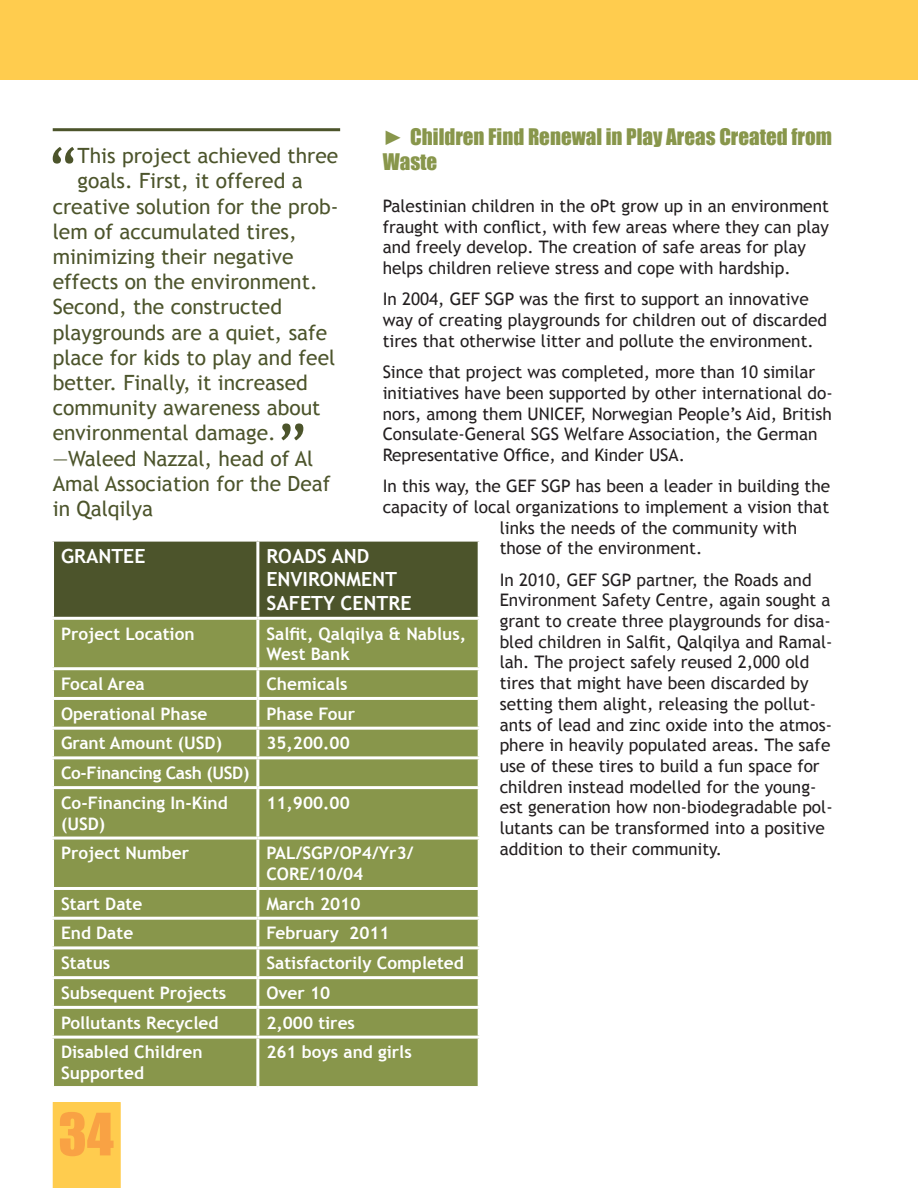
<style>
.page{position:relative;width:918px;height:1188px;background:#fff}
.page>*{position:absolute;margin:0;border:0;box-sizing:border-box;transform-origin:0 0}
.t1{font:57px "Trebuchet MS";color:#4c542b}
.t2{font:56.25px "Trebuchet MS";color:#4c542b}
.t3{font:54px "Impact";color:#f9a244}
.t4{font:21px "Trebuchet MS";color:#4c542b}
.t5{font:21px/25.2px "Impact";color:#88964b}
.t6{font:700 19.5px/23.4px "Trebuchet MS";color:#fff}
.t7{font:17.25px/20.7px "Trebuchet MS";color:#231f20}
.t8{font:700 17.25px/20.7px "Trebuchet MS";color:#fff}
.t9{font:700 17.25px/29.7px "Trebuchet MS";letter-spacing:-.02em;color:#fff}
</style>
<div class="page">
<div style="left:0;top:0;width:918px;height:79px;background:#ffcc4e"></div>
<div style="left:53px;top:1102px;width:68px;height:86px;background:#ffcc4e"></div>
<div style="left:54px;top:542px;width:424px;height:75px;background:#4c542b"></div>
<div style="left:54px;top:620px;width:424px;height:466px;background:#88964b"></div>
<hr style="left:256px;top:542px;width:3px;height:75px;background:#fff">
<hr style="left:256px;top:620px;width:3px;height:47px;background:#fff">
<hr style="left:51px;top:667px;width:207px;height:3px;background:#fff">
<hr style="left:258px;top:667px;width:223px;height:3px;background:#fff">
<hr style="left:256px;top:670px;width:3px;height:27px;background:#fff">
<hr style="left:51px;top:697px;width:207px;height:3px;background:#fff">
<hr style="left:258px;top:697px;width:223px;height:3px;background:#fff">
<hr style="left:256px;top:700px;width:3px;height:27px;background:#fff">
<hr style="left:51px;top:727px;width:207px;height:3px;background:#fff">
<hr style="left:258px;top:727px;width:223px;height:3px;background:#fff">
<hr style="left:256px;top:730px;width:3px;height:26px;background:#fff">
<hr style="left:51px;top:756px;width:207px;height:3px;background:#fff">
<hr style="left:258px;top:756px;width:223px;height:3px;background:#fff">
<hr style="left:256px;top:759px;width:3px;height:27px;background:#fff">
<hr style="left:51px;top:786px;width:207px;height:3px;background:#fff">
<hr style="left:258px;top:786px;width:223px;height:3px;background:#fff">
<hr style="left:256px;top:789px;width:3px;height:48px;background:#fff">
<hr style="left:51px;top:837px;width:207px;height:3px;background:#fff">
<hr style="left:258px;top:837px;width:223px;height:3px;background:#fff">
<hr style="left:256px;top:840px;width:3px;height:47px;background:#fff">
<hr style="left:51px;top:887px;width:207px;height:3px;background:#fff">
<hr style="left:258px;top:887px;width:223px;height:3px;background:#fff">
<hr style="left:256px;top:890px;width:3px;height:27px;background:#fff">
<hr style="left:51px;top:917px;width:207px;height:3px;background:#fff">
<hr style="left:258px;top:917px;width:223px;height:3px;background:#fff">
<hr style="left:256px;top:920px;width:3px;height:26px;background:#fff">
<hr style="left:51px;top:946px;width:207px;height:3px;background:#fff">
<hr style="left:258px;top:946px;width:223px;height:3px;background:#fff">
<hr style="left:256px;top:949px;width:3px;height:27px;background:#fff">
<hr style="left:51px;top:976px;width:207px;height:3px;background:#fff">
<hr style="left:258px;top:976px;width:223px;height:3px;background:#fff">
<hr style="left:256px;top:979px;width:3px;height:27px;background:#fff">
<hr style="left:51px;top:1006px;width:207px;height:3px;background:#fff">
<hr style="left:258px;top:1006px;width:223px;height:3px;background:#fff">
<hr style="left:256px;top:1009px;width:3px;height:27px;background:#fff">
<hr style="left:51px;top:1036px;width:207px;height:3px;background:#fff">
<hr style="left:258px;top:1036px;width:223px;height:3px;background:#fff">
<hr style="left:256px;top:1039px;width:3px;height:47px;background:#fff">
<hr style="left:53px;top:128px;width:287px;height:3px;background:#4c542b">
<p class="t5" style="left:383px;top:123px;width:451px">► Children Find Renewal in Play Areas Created from<br>Waste</p>
<p class="t7" style="left:383px;top:196px;width:448px">Palestinian children in the oPt grow up in an environment fraught with conflict, with few areas where they can play and freely develop. The creation of safe areas for play helps children relieve stress and cope with hardship.</p>
<p class="t7" style="left:383px;top:289px;width:446px">In 2004, GEF SGP was the first to support an innovative way of creating playgrounds for children out of discarded tires that otherwise litter and pollute the environment.</p>
<p class="t7" style="left:383px;top:362px;width:452px">Since that project was completed, more than 10 similar initiatives have been supported by other international do&shy;nors, among them UNICEF, Norwegian People’s Aid, British Consulate-General SGS Welfare Association, the German Representative Office, and Kinder USA.</p>
<p class="t7" style="left:383px;top:476px;width:449px">In this way, the GEF SGP has been a leader in building the</p>
<p class="t7" style="left:383px;top:497px;width:448px">capacity of local organizations to implement a vision that</p>
<p class="t7" style="left:500px;top:517px;width:299px">links the needs of the community with</p>
<p class="t7" style="left:500px;top:538px;width:204px">those of the environment.</p>
<p class="t7" style="left:500px;top:569px;width:334px">In 2010, GEF SGP partner, the Roads and Environment Safety Centre, again sought a grant to create three playgrounds for disa&shy;bled children in Salfit, Qalqilya and Ramal&shy;lah. The project safely reused 2,000 old tires that might have been discarded by setting them alight, releasing the pollut&shy;ants of lead and zinc oxide into the atmos&shy;phere in heavily populated areas. The safe use of these tires to build a fun space for children instead modelled for the young&shy;est generation how non-biodegradable pol&shy;lutants can be transformed into a positive addition to their community.</p>
<h2 class="t2" style="left:48px;top:135px;width:31px">“</h2>
<p class="t4" style="left:78px;top:143px;width:262px">This project achieved three</p>
<p class="t4" style="left:78px;top:169px;width:227px">goals. First, it offered a</p>
<p class="t4" style="left:53px;top:194px;width:287px">creative solution for the prob-</p>
<p class="t4" style="left:53px;top:219px;width:246px">lem of accumulated tires,</p>
<p class="t4" style="left:53px;top:244px;width:242px">minimizing their negative</p>
<p class="t4" style="left:53px;top:269px;width:267px">effects on the environment.</p>
<p class="t4" style="left:53px;top:295px;width:231px">Second, the constructed</p>
<p class="t4" style="left:53px;top:320px;width:276px">playgrounds are a quiet, safe</p>
<p class="t4" style="left:53px;top:345px;width:284px">place for kids to play and feel</p>
<p class="t4" style="left:53px;top:370px;width:257px">better. Finally, it increased</p>
<p class="t4" style="left:53px;top:395px;width:269px">community awareness about</p>
<p class="t4" style="left:53px;top:421px;width:225px">environmental damage.</p>
<p class="t4" style="left:53px;top:446px;width:262px">—Waleed Nazzal, head of Al</p>
<p class="t4" style="left:53px;top:471px;width:279px">Amal Association for the Deaf</p>
<p class="t4" style="left:53px;top:496px;width:102px">in Qalqilya</p>
<h1 class="t1" style="left:277px;top:412px;width:31px">”</h1>
<p class="t6" style="left:61px;top:544px;width:26px">Grantee</p>
<p class="t6" style="left:266px;top:544px;width:25px">Roads</p>
<p class="t6" style="left:332px;top:544px;width:14px">and</p>
<p class="t6" style="left:266px;top:568px;width:49px">Environment<br>Safety</p>
<p class="t6" style="left:341px;top:591px;width:25px">Centre</p>
<p class="t8" style="left:61px;top:623px;width:135px">Project Location</p>
<p class="t8" style="left:266px;top:623px;width:201px">Salfit, Qalqilya &amp; Nablus,<br>West Bank</p>
<p class="t8" style="left:61px;top:673px;width:85px">Focal Area</p>
<p class="t8" style="left:266px;top:673px;width:83px">Chemicals</p>
<p class="t8" style="left:61px;top:703px;width:148px">Operational Phase</p>
<p class="t8" style="left:266px;top:703px;width:90px">Phase Four</p>
<p class="t8" style="left:61px;top:733px;width:163px">Grant Amount (USD)</p>
<p class="t8" style="left:266px;top:733px;width:85px">35,200.00</p>
<p class="t9" style="left:61px;top:758px;width:190px">Co-Financing Cash (USD)<br>Co-Financing In-Kind</p>
<p class="t8" style="left:61px;top:813px;width:46px">(USD)</p>
<p class="t8" style="left:266px;top:792px;width:85px">11,900.00</p>
<p class="t8" style="left:61px;top:843px;width:130px">Project Number</p>
<p class="t8" style="left:266px;top:843px;width:149px">PAL/SGP/OP4/Yr3/<br>CORE/10/04</p>
<p class="t8" style="left:61px;top:893px;width:83px">Start Date</p>
<p class="t8" style="left:266px;top:893px;width:96px">March 2010</p>
<p class="t8" style="left:61px;top:923px;width:74px">End Date</p>
<p class="t8" style="left:266px;top:923px;width:125px">February 2011</p>
<p class="t8" style="left:61px;top:953px;width:51px">Status</p>
<p class="t8" style="left:266px;top:953px;width:199px">Satisfactorily Completed</p>
<p class="t8" style="left:61px;top:982px;width:167px">Subsequent Projects</p>
<p class="t8" style="left:266px;top:982px;width:65px">Over 10</p>
<p class="t8" style="left:61px;top:1012px;width:159px">Pollutants Recycled</p>
<p class="t8" style="left:266px;top:1012px;width:90px">2,000 tires</p>
<p class="t8" style="left:61px;top:1042px;width:143px">Disabled Children<br>Supported</p>
<p class="t8" style="left:266px;top:1042px;width:147px">261 boys and girls</p>
<h3 class="t3" style="left:58px;top:1092px;width:57px">34</h3>
</div>
